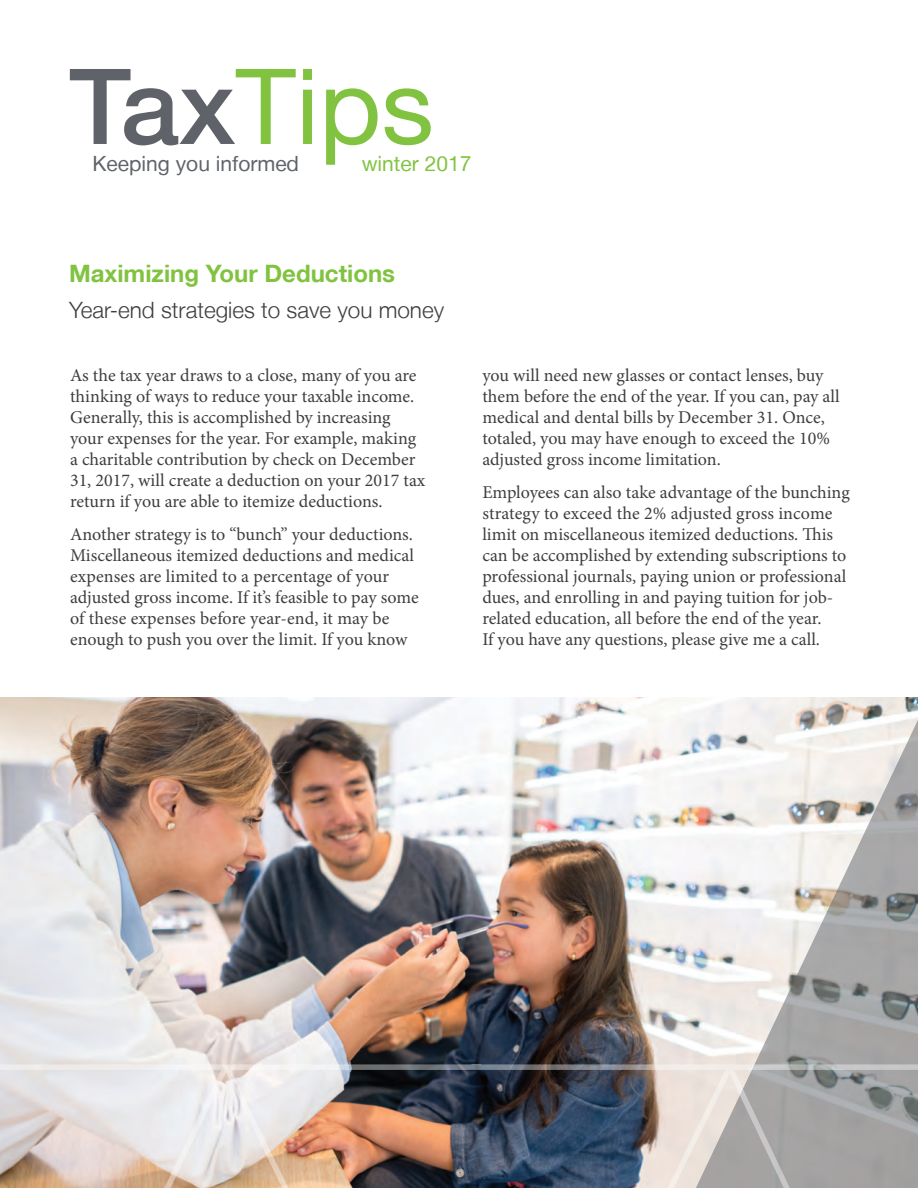
<style>
.page{position:relative;width:918px;height:1188px;background:#fff}
.page>*{position:absolute;margin:0;border:0;box-sizing:border-box;transform-origin:0 0}
.Body{font:105px "Helvetica Neue LT";color:#81c340}
.t1{font:700 24px "Helvetica Neue LT";color:#81c340}
.t2{font:300 22.5px "Helvetica Neue LT";color:#3e3e3f}
.t3{font:21px "Helvetica Neue LT";color:#5f6369}
.t4{font:21px "Helvetica Neue LT";color:#81c340}
.t5{font:18px/21px "Minion Pro";color:#3e3e3f}
.s1{font-weight:500;color:#5f6369}
</style>
<div class="page">
<img style="left:0;top:698px;width:624px;height:367px">
<svg style="left:624px;top:697px;width:294px;height:368px"></svg>
<img style="left:0;top:1065px;width:918px;height:123px">
<p class="Body" style="left:69px;top:44px;width:366px"><span class="s1">Tax</span>Tips</p>
<p class="t3" style="left:93px;top:151px;width:208px">Keeping you informed</p>
<p class="t4" style="left:362px;top:151px;width:111px">winter 2017</p>
<p class="t1" style="left:69px;top:258px;width:328px">Maximizing Your Deductions</p>
<p class="t2" style="left:69px;top:296px;width:377px">Year-end strategies to save you money</p>
<p class="t5" style="left:70px;top:365px;width:357px">As the tax year draws to a close, many of you are thinking of ways to reduce your taxable income.<br>Generally, this is accomplished by increasing your expenses for the year. For example, making a charitable contribution by check on December 31, 2017, will create a deduction on your 2017 tax return if you are able to itemize deductions.</p>
<p class="t5" style="left:70px;top:524px;width:350px">Another strategy is to “bunch” your deductions.<br>Miscellaneous itemized deductions and medical expenses are limited to a percentage of your adjusted gross income. If it’s feasible to pay some of these expenses before year-end, it may be enough to push you over the limit. If you know</p>
<p class="t5" style="left:482px;top:365px;width:359px">you will need new glasses or contact lenses, buy them before the end of the year. If you can, pay all medical and dental bills by December 31. Once, totaled, you may have enough to exceed the 10% adjusted gross income limitation.</p>
<p class="t5" style="left:482px;top:482px;width:369px">Employees can also take advantage of the bunching strategy to exceed the 2% adjusted gross income limit on miscellaneous itemized deductions. This can be accomplished by extending subscriptions to professional journals, paying union or professional dues, and enrolling in and paying tuition for job&shy;related education, all before the end of the year.<br>If you have any questions, please give me a call.</p>
</div>
